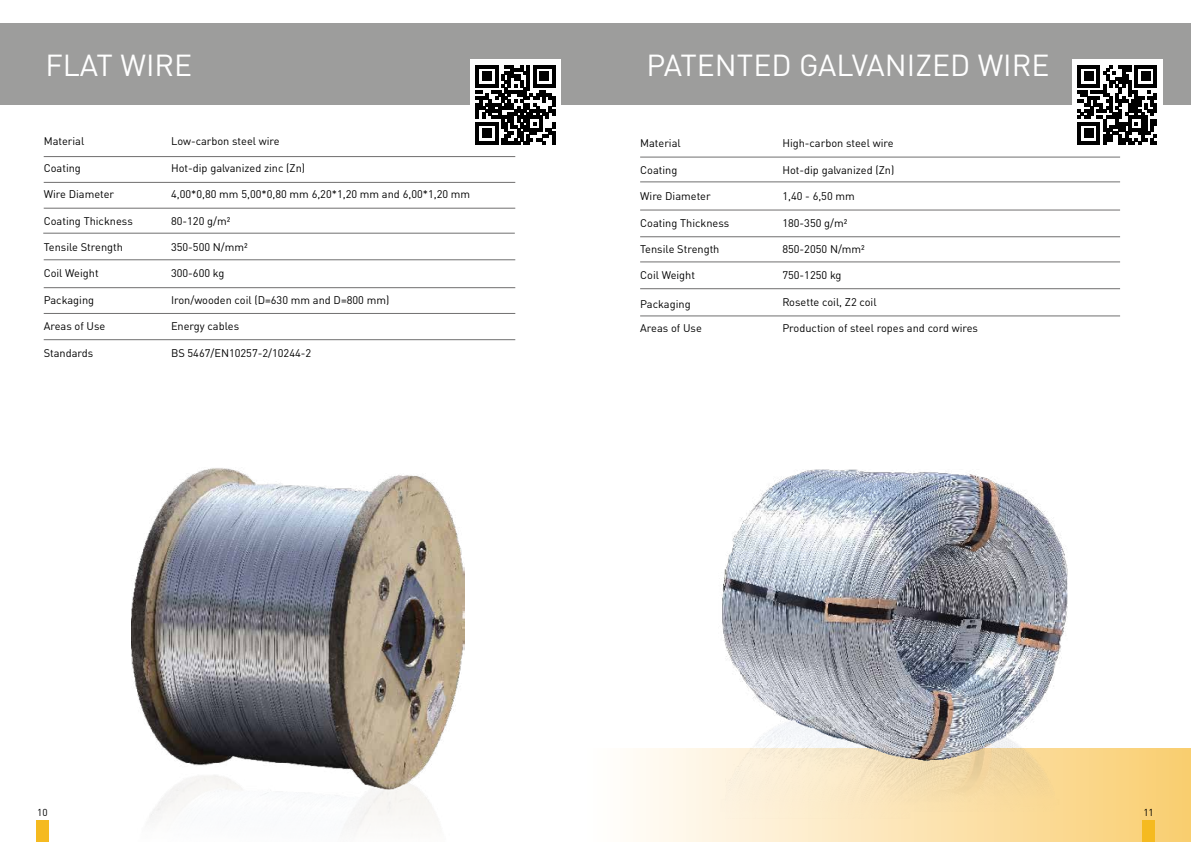
<style>
.page{position:relative;width:1191px;height:842px;background:#fff}
.page>*{position:absolute;margin:0;border:0;box-sizing:border-box;transform-origin:0 0}
.t1{font:30px "DIN Pro";color:#fff}
.t2{font:11px "DIN Pro";color:#000}
.t3{font:10px "DIN Pro";color:#000}
</style>
<div class="page">
<svg style="left:636px;top:749px;width:555px;height:93px;background:#fbe2aa"></svg>
<div style="left:559px;top:23px;width:632px;height:81px;background:#9d9d9c"></div>
<div style="left:0;top:23px;width:597px;height:81px;background:#9d9d9c"></div>
<div style="left:1142px;top:820px;width:13px;height:22px;background:#f5ba20"></div>
<div style="left:36px;top:820px;width:13px;height:22px;background:#f5ba20"></div>
<hr style="left:44px;top:156px;width:471px;height:1px;background:#706f6f">
<hr style="left:44px;top:182px;width:471px;height:1px;background:#706f6f">
<hr style="left:44px;top:208px;width:471px;height:1px;background:#706f6f">
<hr style="left:44px;top:260px;width:471px;height:1px;background:#706f6f">
<hr style="left:44px;top:287px;width:471px;height:1px;background:#706f6f">
<hr style="left:44px;top:313px;width:471px;height:1px;background:#706f6f">
<hr style="left:640px;top:157px;width:480px;height:1px;background:#706f6f">
<hr style="left:640px;top:182px;width:480px;height:1px;background:#706f6f">
<hr style="left:640px;top:210px;width:480px;height:1px;background:#706f6f">
<hr style="left:640px;top:236px;width:480px;height:1px;background:#706f6f">
<hr style="left:640px;top:262px;width:480px;height:1px;background:#706f6f">
<hr style="left:640px;top:288px;width:480px;height:1px;background:#706f6f">
<hr style="left:640px;top:316px;width:480px;height:1px;background:#706f6f">
<div style="left:470px;top:60px;width:91px;height:90px;background:#fff"></div>
<svg style="left:476px;top:65px;width:79px;height:79px"></svg>
<div style="left:1072px;top:60px;width:90px;height:90px;background:#fff"></div>
<svg style="left:1077px;top:65px;width:80px;height:79px"></svg>
<hr style="left:44px;top:339px;width:471px;height:1px;background:#706f6f">
<hr style="left:43px;top:233px;width:472px;height:1px;background:#706f6f">
<img style="left:719px;top:469px;width:348px;height:373px">
<img style="left:131px;top:468px;width:333px;height:361px">
<h1 class="t1" style="left:45px;top:41px;width:148px">FLAT WIRE</h1>
<h1 class="t1" style="left:646px;top:41px;width:404px">PATENTED GALVANIZED WIRE</h1>
<p class="t2" style="left:44px;top:133px;width:42px">Material</p>
<p class="t2" style="left:44px;top:159px;width:39px">Coating</p>
<p class="t2" style="left:44px;top:185px;width:72px">Wire Diameter</p>
<p class="t2" style="left:44px;top:212px;width:91px">Coating Thickness</p>
<p class="t2" style="left:44px;top:238px;width:81px">Tensile Strength</p>
<p class="t2" style="left:44px;top:265px;width:56px">Coil Weight</p>
<p class="t2" style="left:44px;top:291px;width:52px">Packaging</p>
<p class="t2" style="left:44px;top:317px;width:63px">Areas of Use</p>
<p class="t2" style="left:44px;top:344px;width:51px">Standards</p>
<p class="t2" style="left:171px;top:133px;width:110px">Low-carbon steel wire</p>
<p class="t2" style="left:171px;top:159px;width:136px">Hot-dip galvanized zinc (Zn)</p>
<p class="t2" style="left:171px;top:185px;width:301px">4,00*0,80 mm 5,00*0,80 mm 6,20*1,20 mm and 6,00*1,20 mm</p>
<p class="t2" style="left:171px;top:212px;width:61px">80-120 g/m²</p>
<p class="t2" style="left:171px;top:238px;width:78px">350-500 N/mm²</p>
<p class="t2" style="left:171px;top:265px;width:55px">300-600 kg</p>
<p class="t2" style="left:171px;top:291px;width:220px">Iron/wooden coil (D=630 mm and D=800 mm)</p>
<p class="t2" style="left:171px;top:317px;width:70px">Energy cables</p>
<p class="t2" style="left:171px;top:344px;width:142px">BS 5467/EN10257-2/10244-2</p>
<p class="t2" style="left:640px;top:135px;width:42px">Material</p>
<p class="t2" style="left:640px;top:161px;width:39px">Coating</p>
<p class="t2" style="left:640px;top:187px;width:72px">Wire Diameter</p>
<p class="t2" style="left:640px;top:214px;width:91px">Coating Thickness</p>
<p class="t2" style="left:640px;top:240px;width:81px">Tensile Strength</p>
<p class="t2" style="left:640px;top:267px;width:56px">Coil Weight</p>
<p class="t2" style="left:640px;top:295px;width:52px">Packaging</p>
<p class="t2" style="left:640px;top:319px;width:63px">Areas of Use</p>
<p class="t2" style="left:782px;top:135px;width:113px">High-carbon steel wire</p>
<p class="t2" style="left:782px;top:161px;width:113px">Hot-dip galvanized (Zn)</p>
<p class="t2" style="left:782px;top:187px;width:74px">1,40 - 6,50 mm</p>
<p class="t2" style="left:782px;top:214px;width:66px">180-350 g/m²</p>
<p class="t2" style="left:782px;top:240px;width:84px">850-2050 N/mm²</p>
<p class="t2" style="left:782px;top:267px;width:61px">750-1250 kg</p>
<p class="t2" style="left:782px;top:293px;width:96px">Rosette coil, Z2 coil</p>
<p class="t2" style="left:782px;top:319px;width:197px">Production of steel ropes and cord wires</p>
<p class="t3" style="left:37px;top:804px;width:12px">10</p>
<p class="t3" style="left:1143px;top:804px;width:12px">11</p>
</div>
